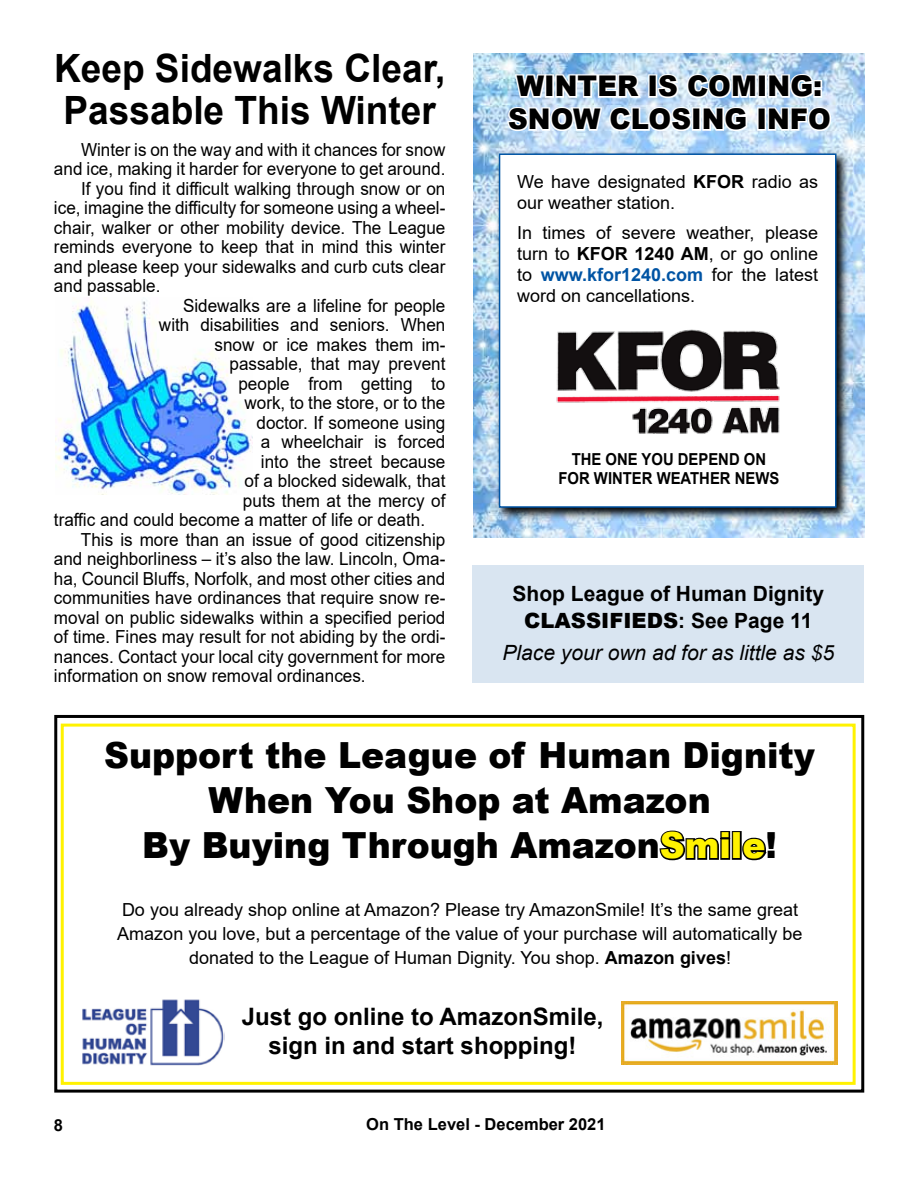
<style>
.page{position:relative;width:918px;height:1188px;background:#fff}
.page>*{position:absolute;margin:0;border:0;box-sizing:border-box;transform-origin:0 0}
.t1{font:700 39px/42px "Arial";color:#000;scale:.95 1}
.t2{font:900 36px/45px "Arial";color:#000;text-align:center;scale:.96 1}
.t3{font:900 28.5px/33px "Arial";color:#000;text-align:center;scale:.96 1}
.t4{font:700 24px/28.8px "Arial";color:#000;text-align:center}
.t5{font:700 21px/27px "Arial";color:#000;text-align:center}
.t6{font:italic 21px "Arial";color:#000}
.t7{font:18px "Arial";color:#000;scale:.95 1}
.t8{font:18px/21px "Arial";color:#000}
.t9{font:700 16.5px/19.5px "Arial";color:#000;text-align:center;scale:.9 1}
.t10{font:700 16.5px "Arial";color:#000}
.s1{font-weight:700}
.s2{font-weight:700;color:#0054a4}
.s3{font-weight:900}
.s4{color:#fff200}
</style>
<div class="page">
<div style="left:472px;top:565px;width:392px;height:118px;background:#d9e5f1"></div>
<img style="left:55px;top:300px;width:197px;height:195px">
<img style="left:474px;top:54px;width:390px;height:484px">
<div style="left:758px;top:74px;width:9px;height:24px;border:3px solid #fff"></div>
<svg style="left:506px;top:56px;width:252px;height:78px"></svg>
<div style="left:757px;top:107px;width:9px;height:24px;border:3px solid #fff"></div>
<svg style="left:766px;top:72px;width:67px;height:61px"></svg>
<img style="left:495px;top:150px;width:355px;height:370px">
<div style="left:499px;top:153px;width:338px;height:355px;background:#fff;border:2px solid #0054a4"></div>
<img style="left:556px;top:329px;width:224px;height:105px">
<div style="left:54px;top:715px;width:810px;height:378px;border:3px solid #000"></div>
<div style="left:61px;top:724px;width:795px;height:361px;border:3px solid #fff200"></div>
<svg style="left:659px;top:830px;width:73px;height:31px"></svg>
<div style="left:732px;top:831px;width:10px;height:29px;border:3px solid #000"></div>
<svg style="left:740px;top:836px;width:27px;height:25px"></svg>
<img style="left:82px;top:999px;width:142px;height:67px">
<img style="left:621px;top:1002px;width:216px;height:63px">
<h1 class="t1" style="left:54px;top:48px;width:413px">Keep Sidewalks Clear,<br>Passable This Winter</h1>
<p class="t7" style="left:81px;top:137px;width:385px">Winter is on the way and with it chances for snow</p>
<p class="t7" style="left:54px;top:156px;width:414px">and ice, making it harder for everyone to get around.</p>
<p class="t7" style="left:81px;top:176px;width:385px">If you find it difficult walking through snow or on</p>
<p class="t7" style="left:54px;top:195px;width:414px">ice, imagine the difficulty for someone using a wheel-</p>
<p class="t7" style="left:54px;top:215px;width:414px">chair, walker or other mobility device. The League</p>
<p class="t7" style="left:54px;top:234px;width:414px">reminds everyone to keep that in mind this winter</p>
<p class="t7" style="left:54px;top:254px;width:414px">and please keep your sidewalks and curb cuts clear</p>
<p class="t7" style="left:54px;top:273px;width:114px">and passable.</p>
<p class="t7" style="left:183px;top:293px;width:278px">Sidewalks are a lifeline for people</p>
<p class="t7" style="left:159px;top:312px;width:303px">with disabilities and seniors. When</p>
<p class="t7" style="left:214px;top:332px;width:245px">snow or ice makes them im-</p>
<p class="t7" style="left:229px;top:351px;width:229px">passable, that may prevent</p>
<p class="t7" style="left:238px;top:371px;width:219px">people from getting to</p>
<p class="t7" style="left:244px;top:390px;width:213px">work, to the store, or to the</p>
<p class="t7" style="left:256px;top:410px;width:200px">doctor. If someone using</p>
<p class="t7" style="left:261px;top:429px;width:196px">a wheelchair is forced</p>
<p class="t7" style="left:261px;top:449px;width:196px">into the street because</p>
<p class="t7" style="left:244px;top:468px;width:213px">of a blocked sidewalk, that</p>
<p class="t7" style="left:243px;top:488px;width:215px">puts them at the mercy of</p>
<p class="t7" style="left:54px;top:507px;width:392px">traffic and could become a matter of life or death.</p>
<p class="t7" style="left:81px;top:527px;width:385px">This is more than an issue of good citizenship</p>
<p class="t7" style="left:54px;top:546px;width:413px">and neighborliness – it’s also the law. Lincoln, Oma-</p>
<p class="t7" style="left:54px;top:566px;width:414px">ha, Council Bluffs, Norfolk, and most other cities and</p>
<p class="t7" style="left:54px;top:585px;width:414px">communities have ordinances that require snow re-</p>
<p class="t7" style="left:54px;top:605px;width:414px">moval on public sidewalks within a specified period</p>
<p class="t7" style="left:54px;top:624px;width:414px">of time. Fines may result for not abiding by the ordi-</p>
<p class="t7" style="left:54px;top:644px;width:414px">nances. Contact your local city government for more</p>
<p class="t7" style="left:54px;top:663px;width:330px">information on snow removal ordinances.</p>
<h3 class="t3" style="left:508px;top:69px;width:338px">WINTER IS COMING:<br>SNOW CLOSING INFO</h3>
<p class="t8" style="left:517px;top:171px;width:303px">We have designated <span class="s1">KFOR</span> radio as our weather station.</p>
<p class="t8" style="left:517px;top:222px;width:303px;text-align:justify">In times of severe weather, please turn to <span class="s1">KFOR 1240 AM</span>, or go online to <span class="s2">www.kfor1240.com</span> for the latest word on cancellations.</p>
<p class="t9" style="left:559px;top:449px;width:247px">THE ONE YOU DEPEND ON<br>FOR WINTER WEATHER NEWS</p>
<p class="t5" style="left:513px;top:581px;width:313px">Shop League of Human Dignity<br><span class="s3">CLASSIFIEDS</span>: See Page 11</p>
<p class="t6" style="left:503px;top:639px;width:333px">Place your own ad for as little as $5</p>
<h2 class="t2" style="left:104px;top:732px;width:742px">Support the League of Human Dignity<br>When You Shop at Amazon<br>By Buying Through Amazon<span class="s4">Smile</span>!</h2>
<p class="t8" style="left:117px;top:898px;width:687px;line-height:24px;text-align:center">Do you already shop online at Amazon? Please try AmazonSmile! It’s the same great<br>Amazon you love, but a percentage of the value of your purchase will automatically be donated to the League of Human Dignity. You shop. <span class="s1">Amazon gives</span>!</p>
<h3 class="t4" style="left:242px;top:1002px;width:363px">Just go online to AmazonSmile, sign in and start shopping!</h3>
<p class="t10" style="left:54px;top:1114px;width:11px">8</p>
<p class="t10" style="left:366px;top:1113px;width:241px">On The Level - December 2021</p>
</div>
